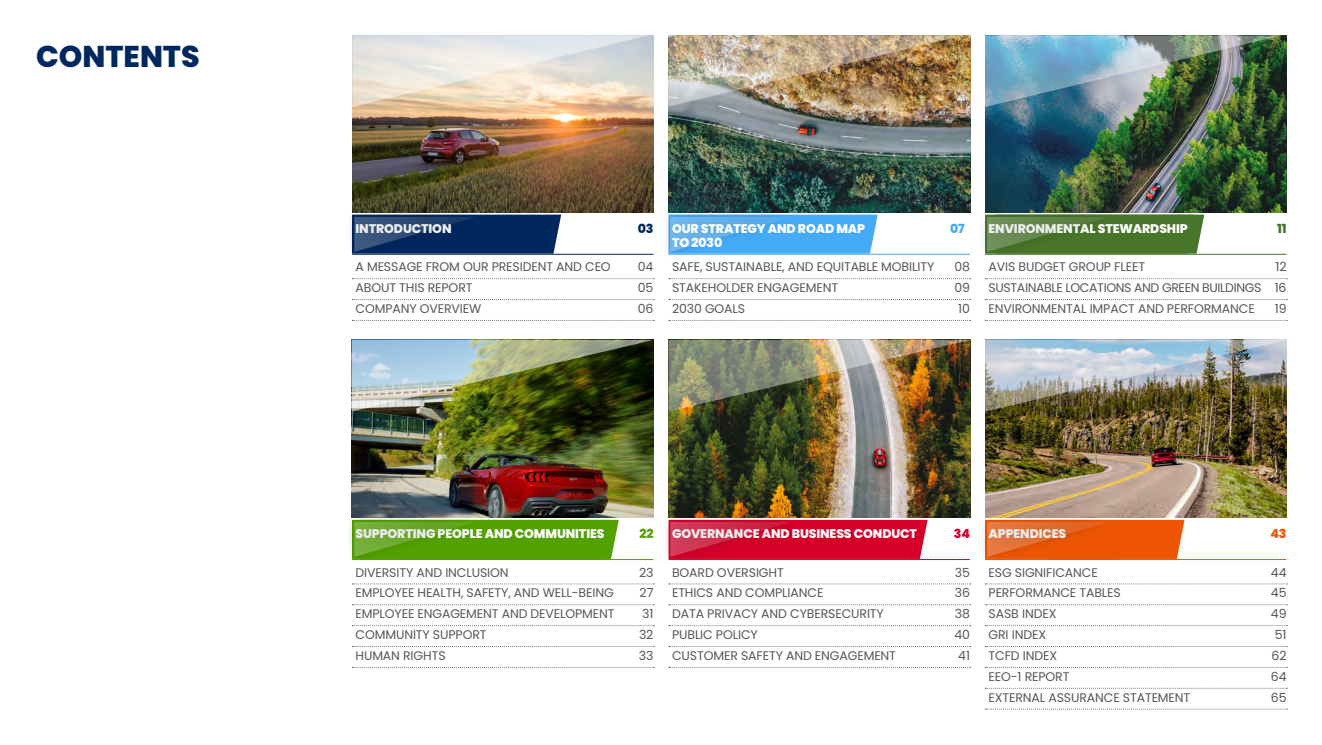
<style>
.page{position:relative;width:1322px;height:745px;background:#fff}
.page>*{position:absolute;margin:0;border:0;box-sizing:border-box;transform-origin:0 0}
.t1{font:800 30px "Poppins";color:#00285f}
.t2{font:12.5px/20.9px "Poppins";letter-spacing:-.01em;color:#575756;text-align:justify}
.t3{font:800 12.5px "Poppins";letter-spacing:-.01em;color:#fff}
.t4{font:800 12.5px "Poppins";color:#47752a}
.t5{font:800 12.5px "Poppins";color:#d4002a}
.t6{font:800 12.5px "Poppins";color:#ed5505}
.t7{font:800 12.5px "Poppins";color:#51a101}
.t8{font:800 12.5px "Poppins";color:#00285f}
.t9{font:800 12.5px "Poppins";color:#45abf7}
</style>
<div class="page">
<img style="left:985px;top:35px;width:301px;height:178px">
<img style="left:668px;top:35px;width:302px;height:178px">
<img style="left:352px;top:35px;width:301px;height:178px">
<hr style="left:985px;top:254px;width:301px;height:1px;background:#47752a">
<svg style="left:985px;top:278px;width:302px;height:1px"></svg>
<svg style="left:985px;top:299px;width:302px;height:1px"></svg>
<svg style="left:985px;top:320px;width:302px;height:1px"></svg>
<hr style="left:668px;top:559px;width:302px;height:1px;background:#d4002a">
<svg style="left:669px;top:583px;width:301px;height:1px"></svg>
<svg style="left:669px;top:604px;width:301px;height:1px"></svg>
<svg style="left:669px;top:625px;width:301px;height:1px"></svg>
<hr style="left:985px;top:559px;width:301px;height:1px;background:#ed5505">
<svg style="left:985px;top:583px;width:302px;height:1px"></svg>
<svg style="left:985px;top:604px;width:302px;height:1px"></svg>
<svg style="left:985px;top:625px;width:302px;height:1px"></svg>
<svg style="left:985px;top:687px;width:302px;height:1px"></svg>
<svg style="left:985px;top:708px;width:302px;height:1px"></svg>
<hr style="left:352px;top:559px;width:301px;height:1px;background:#51a101">
<svg style="left:352px;top:583px;width:302px;height:1px"></svg>
<svg style="left:352px;top:604px;width:302px;height:1px"></svg>
<svg style="left:352px;top:625px;width:302px;height:1px"></svg>
<img style="left:668px;top:35px;width:296px;height:72px">
<img style="left:985px;top:35px;width:296px;height:72px">
<hr style="left:352px;top:254px;width:301px;height:1px;background:#00285f">
<svg style="left:352px;top:278px;width:302px;height:1px"></svg>
<svg style="left:352px;top:299px;width:302px;height:1px"></svg>
<svg style="left:352px;top:320px;width:302px;height:1px"></svg>
<svg style="left:352px;top:35px;width:298px;height:72px;background:#e7e0d5"></svg>
<img style="left:352px;top:411px;width:301px;height:106px">
<img style="left:668px;top:339px;width:302px;height:178px">
<img style="left:985px;top:339px;width:301px;height:178px">
<img style="left:985px;top:340px;width:301px;height:71px">
<img style="left:668px;top:340px;width:302px;height:71px">
<img style="left:352px;top:339px;width:301px;height:72px">
<div style="left:343px;top:205px;width:142px;height:57px;background:#000;opacity:.3"></div>
<svg style="left:352px;top:214px;width:209px;height:39px;background:#15386a"></svg>
<div style="left:658px;top:205px;width:143px;height:57px;background:#000;opacity:.3"></div>
<svg style="left:668px;top:214px;width:210px;height:39px;background:#53aef2"></svg>
<div style="left:343px;top:509px;width:142px;height:58px;background:#000;opacity:.3"></div>
<svg style="left:352px;top:519px;width:267px;height:39px;background:#5da513"></svg>
<div style="left:659px;top:509px;width:142px;height:58px;background:#000;opacity:.3"></div>
<svg style="left:668px;top:519px;width:259px;height:39px;background:#d31339"></svg>
<div style="left:975px;top:205px;width:143px;height:57px;background:#000;opacity:.3"></div>
<svg style="left:985px;top:214px;width:219px;height:39px;background:#537c38"></svg>
<div style="left:975px;top:509px;width:143px;height:58px;background:#000;opacity:.3"></div>
<svg style="left:985px;top:519px;width:199px;height:39px;background:#e9621b"></svg>
<hr style="left:668px;top:254px;width:302px;height:1px;background:#45abf7">
<svg style="left:669px;top:278px;width:301px;height:1px"></svg>
<svg style="left:669px;top:299px;width:301px;height:1px"></svg>
<svg style="left:669px;top:320px;width:301px;height:1px"></svg>
<h1 class="t1" style="left:36px;top:39px;width:165px">CONTENTS</h1>
<p class="t3" style="left:355px;top:221px;width:98px">INTRODUCTION</p>
<p class="t8" style="left:638px;top:221px;width:17px">03</p>
<p class="t2" style="left:355px;top:256px;width:257px">A MESSAGE FROM OUR PRESIDENT AND CEO</p>
<p class="t2" style="left:638px;top:256px;width:17px">04</p>
<p class="t2" style="left:355px;top:277px;width:119px">ABOUT THIS REPORT</p>
<p class="t2" style="left:638px;top:277px;width:17px">05</p>
<p class="t2" style="left:355px;top:298px;width:127px">COMPANY OVERVIEW</p>
<p class="t2" style="left:638px;top:298px;width:17px">06</p>
<p class="t3" style="left:672px;top:221px;width:195px">OUR STRATEGY AND ROAD MAP</p>
<p class="t9" style="left:950px;top:221px;width:16px">07</p>
<p class="t3" style="left:672px;top:235px;width:52px">TO 2030</p>
<p class="t2" style="left:672px;top:256px;width:264px">SAFE, SUSTAINABLE, AND EQUITABLE MOBILITY</p>
<p class="t2" style="left:954px;top:256px;width:17px">08</p>
<p class="t2" style="left:672px;top:277px;width:168px">STAKEHOLDER ENGAGEMENT</p>
<p class="t2" style="left:954px;top:277px;width:17px">09</p>
<p class="t2" style="left:672px;top:298px;width:75px">2030 GOALS</p>
<p class="t2" style="left:958px;top:298px;width:13px">10</p>
<p class="t3" style="left:988px;top:221px;width:201px">ENVIRONMENTAL STEWARDSHIP</p>
<p class="t4" style="left:1277px;top:221px;width:11px">11</p>
<p class="t2" style="left:988px;top:256px;width:158px">AVIS BUDGET GROUP FLEET</p>
<p class="t2" style="left:988px;top:256px;width:299px;text-indent:287px">12<br>SUSTAINABLE LOCATIONS AND GREEN BUILDINGS 16<br>ENVIRONMENTAL IMPACT AND PERFORMANCE</p>
<p class="t2" style="left:1274px;top:298px;width:13px">19</p>
<p class="t3" style="left:355px;top:526px;width:250px">SUPPORTING PEOPLE AND COMMUNITIES</p>
<p class="t7" style="left:639px;top:526px;width:16px">22</p>
<p class="t2" style="left:355px;top:561px;width:155px">DIVERSITY AND INCLUSION</p>
<p class="t2" style="left:639px;top:561px;width:16px">23</p>
<p class="t2" style="left:355px;top:582px;width:260px">EMPLOYEE HEALTH, SAFETY, AND WELL-BEING</p>
<p class="t2" style="left:639px;top:582px;width:15px">27</p>
<p class="t2" style="left:355px;top:603px;width:261px">EMPLOYEE ENGAGEMENT AND DEVELOPMENT</p>
<p class="t2" style="left:642px;top:603px;width:13px">31</p>
<p class="t2" style="left:355px;top:624px;width:133px">COMMUNITY SUPPORT</p>
<p class="t2" style="left:639px;top:624px;width:16px">32</p>
<p class="t2" style="left:355px;top:644px;width:92px">HUMAN RIGHTS</p>
<p class="t2" style="left:639px;top:644px;width:16px">33</p>
<p class="t3" style="left:672px;top:526px;width:247px">GOVERNANCE AND BUSINESS CONDUCT</p>
<p class="t5" style="left:954px;top:526px;width:18px">34</p>
<p class="t2" style="left:672px;top:561px;width:113px">BOARD OVERSIGHT</p>
<p class="t2" style="left:955px;top:561px;width:17px">35</p>
<p class="t2" style="left:672px;top:582px;width:153px">ETHICS AND COMPLIANCE</p>
<p class="t2" style="left:955px;top:582px;width:17px">36</p>
<p class="t2" style="left:672px;top:603px;width:213px">DATA PRIVACY AND CYBERSECURITY</p>
<p class="t2" style="left:955px;top:603px;width:17px">38</p>
<p class="t2" style="left:672px;top:624px;width:87px">PUBLIC POLICY</p>
<p class="t2" style="left:954px;top:624px;width:17px">40</p>
<p class="t2" style="left:672px;top:644px;width:225px">CUSTOMER SAFETY AND ENGAGEMENT</p>
<p class="t2" style="left:958px;top:644px;width:13px">41</p>
<p class="t3" style="left:988px;top:526px;width:79px">APPENDICES</p>
<p class="t6" style="left:1270px;top:526px;width:18px">43</p>
<p class="t2" style="left:988px;top:561px;width:111px">ESG SIGNIFICANCE</p>
<p class="t2" style="left:1271px;top:561px;width:17px">44</p>
<p class="t2" style="left:988px;top:582px;width:134px">PERFORMANCE TABLES</p>
<p class="t2" style="left:1271px;top:582px;width:17px">45</p>
<p class="t2" style="left:988px;top:603px;width:69px">SASB INDEX</p>
<p class="t2" style="left:1271px;top:603px;width:17px">49</p>
<p class="t2" style="left:988px;top:624px;width:59px">GRI INDEX</p>
<p class="t2" style="left:1274px;top:624px;width:13px">51</p>
<p class="t2" style="left:988px;top:644px;width:70px">TCFD INDEX</p>
<p class="t2" style="left:1271px;top:644px;width:17px">62</p>
<p class="t2" style="left:988px;top:665px;width:82px">EEO-1 REPORT</p>
<p class="t2" style="left:1271px;top:665px;width:17px">64</p>
<p class="t2" style="left:988px;top:686px;width:203px">EXTERNAL ASSURANCE STATEMENT</p>
<p class="t2" style="left:1271px;top:686px;width:17px">65</p>
</div>
